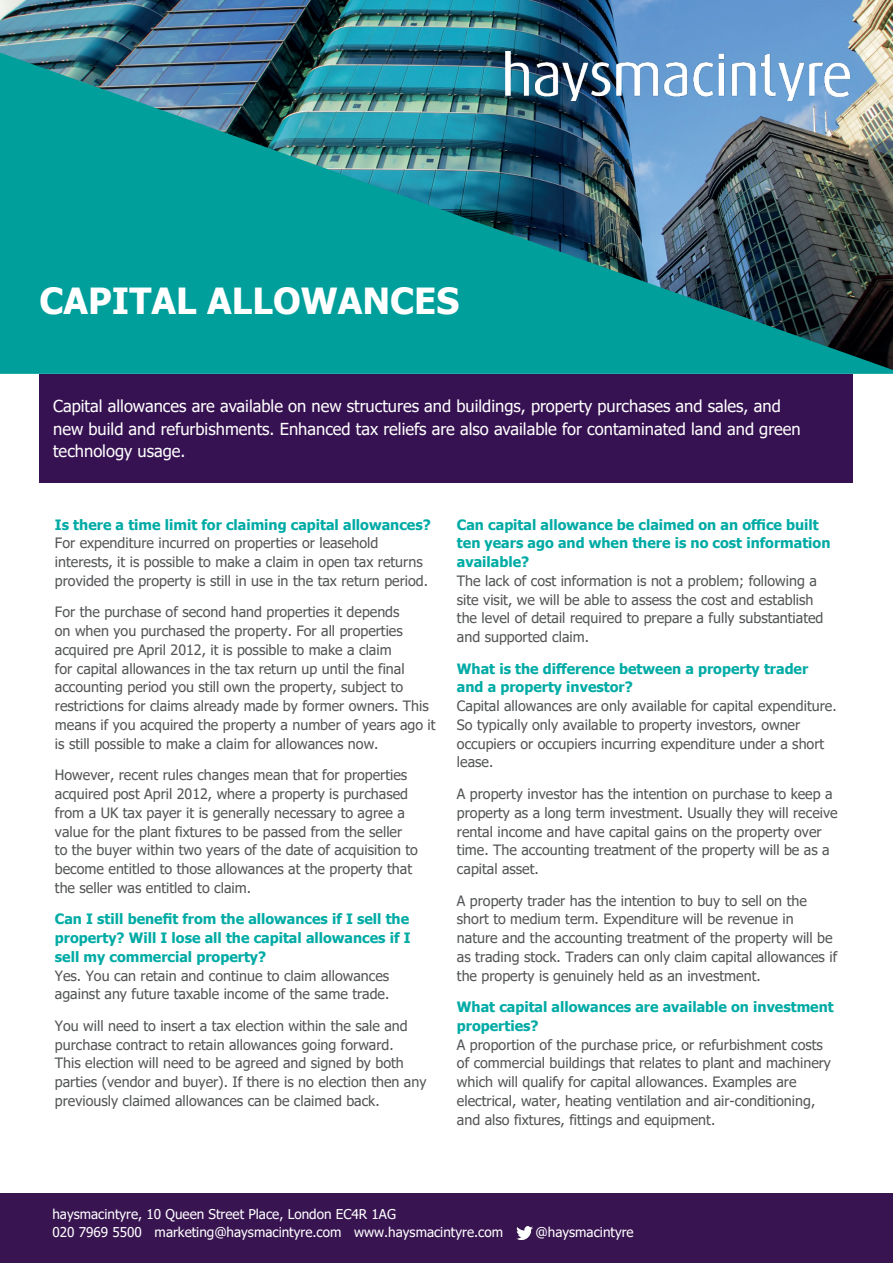
<style>
.page{position:relative;width:893px;height:1263px;background:#fff}
.page>*{position:absolute;margin:0;border:0;box-sizing:border-box;transform-origin:0 0}
.t1{font:700 36px "Tahoma";color:#fff}
.t2{font:16.5px/22.5px "Tahoma";color:#fff}
.t3{font:14.25px/18.8px "Tahoma";color:#545557}
.Paragraph_Style_2{font:700 14.25px/18.8px "Tahoma";color:#00aba5}
.t4{font:13.5px/18px "Tahoma";color:#fff}
</style>
<div class="page">
<div style="left:0;top:1194px;width:893px;height:69px;background:#381451"></div>
<img style="left:517px;top:1226px;width:16px;height:13px">
<img style="left:0;top:0;width:893px;height:53px">
<img style="left:0;top:53px;width:893px;height:321px">
<img style="left:505px;top:51px;width:344px;height:50px">
<div style="left:40px;top:374px;width:813px;height:109px;background:#371252"></div>
<p class="t1" style="left:40px;top:275px;width:421px">CAPITAL ALLOWANCES</p>
<p class="t2" style="left:53px;top:396px;width:749px">Capital allowances are available on new structures and buildings, property purchases and sales, and new build and refurbishments. Enhanced tax reliefs are also available for contaminated land and green technology usage.</p>
<p class="Paragraph_Style_2" style="left:55px;top:516px;width:377px">Is there a time limit for claiming capital allowances?</p>
<p class="t3" style="left:55px;top:535px;width:375px">For expenditure incurred on properties or leasehold interests, it is possible to make a claim in open tax returns provided the property is still in use in the tax return period.</p>
<p class="t3" style="left:55px;top:604px;width:382px">For the purchase of second hand properties it depends<br>on when you purchased the property. For all properties acquired pre April 2012, it is possible to make a claim<br>for capital allowances in the tax return up until the final accounting period you still own the property, subject to restrictions for claims already made by former owners. This means if you acquired the property a number of years ago it is still possible to make a claim for allowances now.</p>
<p class="t3" style="left:55px;top:766px;width:365px">However, recent rules changes mean that for properties acquired post April 2012, where a property is purchased from a UK tax payer it is generally necessary to agree a value for the plant fixtures to be passed from the seller to the buyer within two years of the date of acquisition to become entitled to those allowances at the property that the seller was entitled to claim.</p>
<p class="Paragraph_Style_2" style="left:55px;top:910px;width:357px;text-align:justify">Can I still benefit from the allowances if I sell the property? Will I lose all the capital allowances if I sell my commercial property?</p>
<p class="t3" style="left:55px;top:967px;width:336px">Yes. You can retain and continue to claim allowances against any future taxable income of the same trade.</p>
<p class="t3" style="left:55px;top:1017px;width:373px">You will need to insert a tax election within the sale and purchase contract to retain allowances going forward.<br>This election will need to be agreed and signed by both parties (vendor and buyer). If there is no election then any previously claimed allowances can be claimed back.</p>
<p class="Paragraph_Style_2" style="left:457px;top:516px;width:375px">Can capital allowance be claimed on an office built ten years ago and when there is no cost information available?</p>
<p class="t3" style="left:457px;top:572px;width:368px">The lack of cost information is not a problem; following a site visit, we will be able to assess the cost and establish the level of detail required to prepare a fully substantiated and supported claim.</p>
<p class="Paragraph_Style_2" style="left:457px;top:660px;width:353px">What is the difference between a property trader and a property investor?</p>
<p class="t3" style="left:457px;top:697px;width:381px">Capital allowances are only available for capital expenditure.<br>So typically only available to property investors, owner occupiers or occupiers incurring expenditure under a short lease.</p>
<p class="t3" style="left:457px;top:785px;width:382px">A property investor has the intention on purchase to keep a property as a long term investment. Usually they will receive rental income and have capital gains on the property over time. The accounting treatment of the property will be as a capital asset.</p>
<p class="t3" style="left:457px;top:892px;width:382px">A property trader has the intention to buy to sell on the short to medium term. Expenditure will be revenue in nature and the accounting treatment of the property will be as trading stock. Traders can only claim capital allowances if the property is genuinely held as an investment.</p>
<p class="Paragraph_Style_2" style="left:457px;top:998px;width:378px">What capital allowances are available on investment properties?</p>
<p class="t3" style="left:457px;top:1036px;width:376px">A proportion of the purchase price, or refurbishment costs of commercial buildings that relates to plant and machinery which will qualify for capital allowances. Examples are electrical, water, heating ventilation and air-conditioning, and also fixtures, fittings and equipment.</p>
<p class="t4" style="left:52px;top:1206px;width:452px">haysmacintyre, 10 Queen Street Place, London EC4R 1AG<br>020 7969 5500 marketing@haysmacintyre.com www.haysmacintyre.com</p>
<p class="t4" style="left:536px;top:1224px;width:100px">@haysmacintyre</p>
</div>
